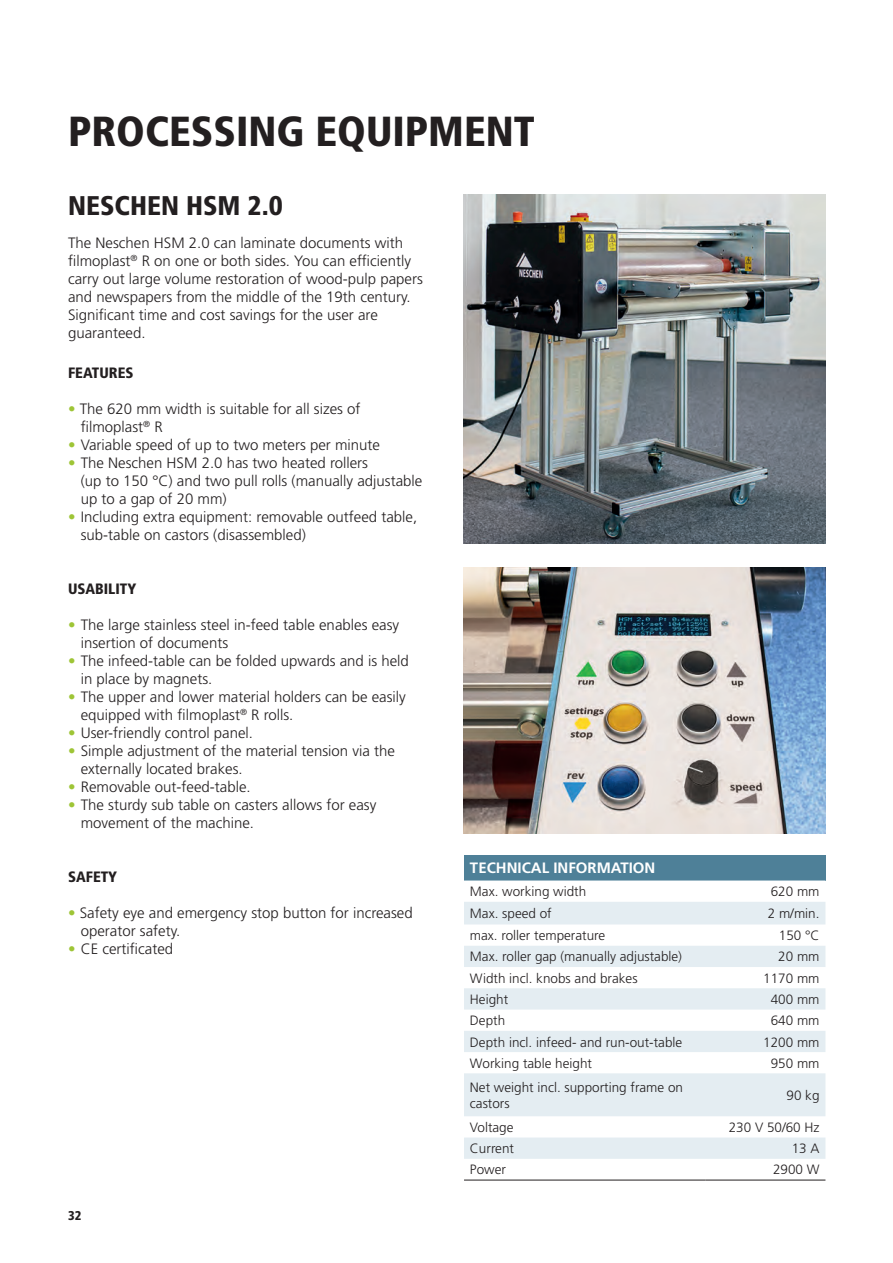
<style>
.page{position:relative;width:893px;height:1263px;background:#fff}
.page>*{position:absolute;margin:0;border:0;box-sizing:border-box;transform-origin:0 0}
.t1{font:900 condensed 42px "Frutiger LT Std";color:#231f20}
.t2{font:900 condensed 27px "Frutiger LT Std";color:#231f20}
.t3{font:300 15px/18px "Frutiger LT Std";color:#231f20}
.t4{font:900 condensed 15px "Frutiger LT Std";color:#231f20}
.t5{font:700 15px "Frutiger LT Std";color:#fff}
.t6{font:300 13.5px/16.2px "Frutiger LT Std";color:#231f20}
.t7{font:900 condensed 12.75px "Frutiger LT Std";color:#231f20}
.s1{color:#9ec536}
</style>
<div class="page">
<img style="left:463px;top:568px;width:363px;height:265px">
<div style="left:464px;top:855px;width:361px;height:25px;background:#4e8098"></div>
<svg style="left:464px;top:880px;width:361px;height:300px"></svg>
<svg style="left:464px;top:902px;width:361px;height:257px;fill:#e4edf2"></svg>
<hr style="left:464px;top:1180px;width:241px;height:1px;background:#231f20">
<hr style="left:705px;top:1180px;width:120px;height:1px;background:#231f20">
<img style="left:463px;top:195px;width:363px;height:349px">
<p class="t1" style="left:68px;top:106px;width:468px">PROCESSING EQUIPMENT</p>
<p class="t2" style="left:68px;top:189px;width:216px">NESCHEN HSM 2.0</p>
<p class="t3" style="left:68px;top:234px;width:356px">The Neschen HSM 2.0 can laminate documents with filmoplast<sup>®</sup> R on one or both sides. You can efficiently carry out large volume restoration of wood-pulp papers and newspapers from the middle of the 19th century.<br>Significant time and cost savings for the user are guaranteed.</p>
<p class="t4" style="left:68px;top:364px;width:67px">FEATURES</p>
<p class="t3" style="left:68px;top:400px;width:294px"><span class="s1">•</span> The 620 mm width is suitable for all sizes of</p>
<p class="t3" style="left:81px;top:418px;width:84px">filmoplast<sup>®</sup> R</p>
<p class="t3" style="left:68px;top:436px;width:313px"><span class="s1">•</span> Variable speed of up to two meters per minute</p>
<p class="t3" style="left:68px;top:454px;width:302px"><span class="s1">•</span> The Neschen HSM 2.0 has two heated rollers</p>
<p class="t3" style="left:81px;top:472px;width:343px">(up to 150 °C) and two pull rolls (manually adjustable</p>
<p class="t3" style="left:81px;top:490px;width:147px">up to a gap of 20 mm)</p>
<p class="t3" style="left:68px;top:508px;width:351px"><span class="s1">•</span> Including extra equipment: removable outfeed table,</p>
<p class="t3" style="left:81px;top:526px;width:227px">sub-table on castors (disassembled)</p>
<p class="t4" style="left:68px;top:580px;width:70px">USABILITY</p>
<p class="t3" style="left:68px;top:616px;width:333px"><span class="s1">•</span> The large stainless steel in-feed table enables easy</p>
<p class="t3" style="left:81px;top:634px;width:149px">insertion of documents</p>
<p class="t3" style="left:68px;top:652px;width:342px"><span class="s1">•</span> The infeed-table can be folded upwards and is held</p>
<p class="t3" style="left:81px;top:670px;width:133px">in place by magnets.</p>
<p class="t3" style="left:68px;top:688px;width:339px"><span class="s1">•</span> The upper and lower material holders can be easily</p>
<p class="t3" style="left:81px;top:706px;width:214px">equipped with filmoplast<sup>®</sup> R rolls.</p>
<p class="t3" style="left:68px;top:724px;width:186px"><span class="s1">•</span> User-friendly control panel.</p>
<p class="t3" style="left:68px;top:742px;width:328px"><span class="s1">•</span> Simple adjustment of the material tension via the</p>
<p class="t3" style="left:81px;top:760px;width:163px">externally located brakes.</p>
<p class="t3" style="left:68px;top:778px;width:184px"><span class="s1">•</span> Removable out-feed-table.</p>
<p class="t3" style="left:68px;top:796px;width:310px"><span class="s1">•</span> The sturdy sub table on casters allows for easy</p>
<p class="t3" style="left:81px;top:814px;width:175px">movement of the machine.</p>
<p class="t4" style="left:68px;top:868px;width:51px">SAFETY</p>
<p class="t3" style="left:68px;top:904px;width:346px"><span class="s1">•</span> Safety eye and emergency stop button for increased</p>
<p class="t3" style="left:81px;top:922px;width:101px">operator safety.</p>
<p class="t3" style="left:68px;top:940px;width:107px"><span class="s1">•</span> CE certificated</p>
<p class="t7" style="left:68px;top:1208px;width:15px">32</p>
<p class="t5" style="left:470px;top:859px;width:187px">TECHNICAL INFORMATION</p>
<p class="t6" style="left:470px;top:884px;width:118px">Max. working width</p>
<p class="t6" style="left:771px;top:884px;width:50px">620 mm</p>
<p class="t6" style="left:470px;top:906px;width:83px">Max. speed of</p>
<p class="t6" style="left:768px;top:906px;width:53px">2 m/min.</p>
<p class="t6" style="left:470px;top:928px;width:137px">max. roller temperature</p>
<p class="t6" style="left:779px;top:928px;width:42px">150 °C</p>
<p class="t6" style="left:470px;top:949px;width:214px">Max. roller gap (manually adjustable)</p>
<p class="t6" style="left:778px;top:949px;width:43px">20 mm</p>
<p class="t6" style="left:470px;top:970px;width:169px">Width incl. knobs and brakes</p>
<p class="t6" style="left:763px;top:970px;width:58px">1170 mm</p>
<p class="t6" style="left:470px;top:991px;width:40px">Height</p>
<p class="t6" style="left:771px;top:991px;width:50px">400 mm</p>
<p class="t6" style="left:470px;top:1013px;width:37px">Depth</p>
<p class="t6" style="left:771px;top:1013px;width:50px">640 mm</p>
<p class="t6" style="left:470px;top:1034px;width:214px">Depth incl. infeed- and run-out-table</p>
<p class="t6" style="left:763px;top:1034px;width:58px">1200 mm</p>
<p class="t6" style="left:470px;top:1055px;width:124px">Working table height</p>
<p class="t6" style="left:771px;top:1055px;width:50px">950 mm</p>
<p class="t6" style="left:470px;top:1079px;width:215px">Net weight incl. supporting frame on castors</p>
<p class="t6" style="left:786px;top:1087px;width:35px">90 kg</p>
<p class="t6" style="left:470px;top:1119px;width:45px">Voltage</p>
<p class="t6" style="left:729px;top:1119px;width:92px">230 V 50/60 Hz</p>
<p class="t6" style="left:470px;top:1141px;width:46px">Current</p>
<p class="t6" style="left:792px;top:1141px;width:29px">13 A</p>
<p class="t6" style="left:470px;top:1162px;width:38px">Power</p>
<p class="t6" style="left:773px;top:1162px;width:48px">2900 W</p>
</div>
